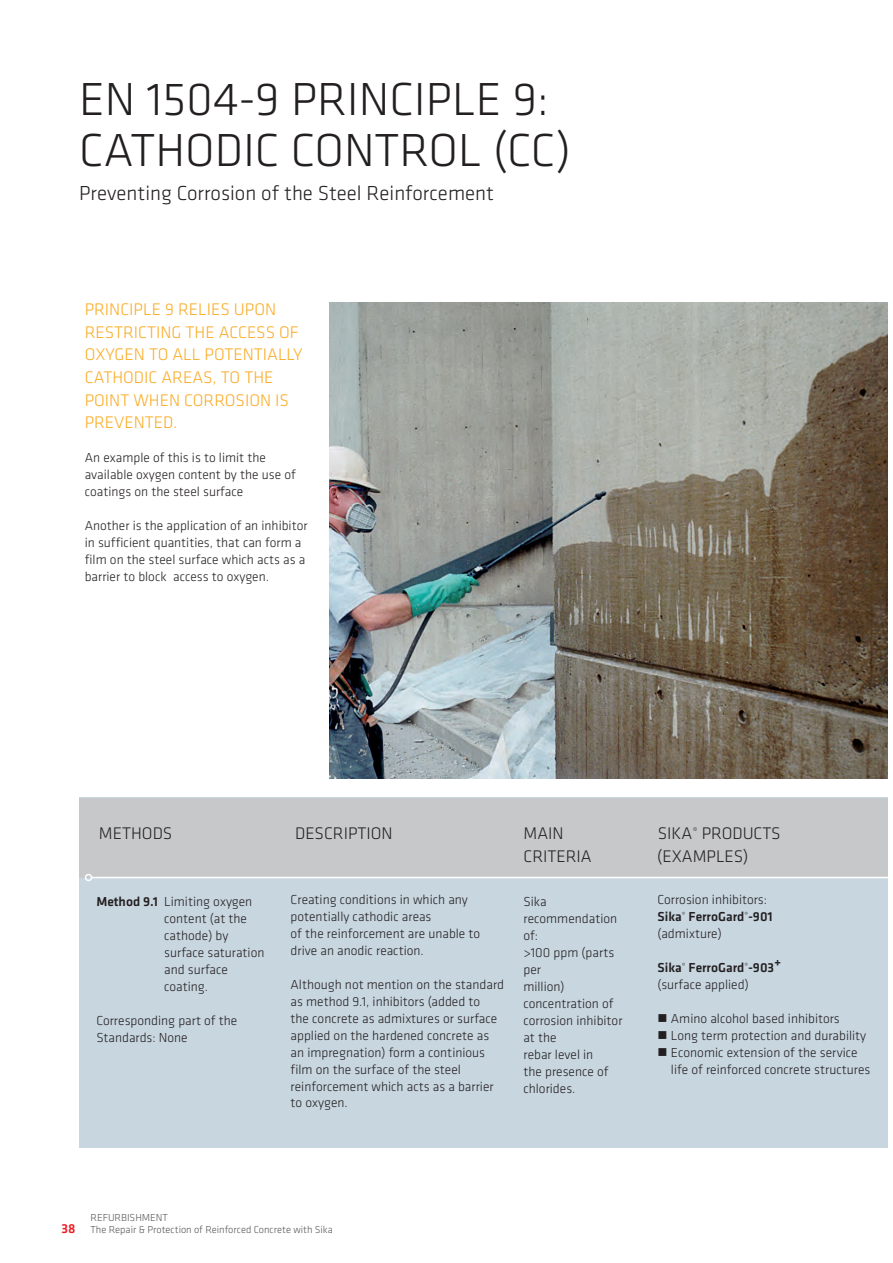
<style>
.page{position:relative;width:893px;height:1263px;background:#fff}
.page>*{position:absolute;margin:0;border:0;box-sizing:border-box;transform-origin:0 0}
.Heading_inside{font:300 48px "Klavika";color:#231f20}
.Sub-heading_inside{font:300 21px "Klavika";color:#231f20}
.Copy_Bold{font:300 17.4px/22.6px "Klavika";color:#faab24}
.Copy_Bold-2{font:300 17.4px "Klavika";color:#231f20}
.Copy_Bold-3{font:300 13.5px/17px "Klavika";color:#231f20}
.Copy_Bold-4{font:500 13.5px/17px "Klavika";color:#231f20}
.t1{font:500 13.5px "Klavika";color:#ee1d23}
.t2{font:300 10.5px/12.6px "Klavika";color:#57585a}
.s1{font-weight:500}
.s2{font-weight:300}
</style>
<div class="page">
<div style="left:79px;top:797px;width:808px;height:351px;background:#c8d6e0"></div>
<img style="left:329px;top:302px;width:558px;height:476px">
<div style="left:79px;top:797px;width:808px;height:80px;background:#c7c8ca"></div>
<hr style="left:91px;top:877px;width:802px;height:1px;background:#fff">
<div style="left:85px;top:874px;width:7px;height:7px;border:2px solid #fff;border-radius:50%"></div>
<p class="Heading_inside" style="left:79px;top:73px;width:471px">EN 1504-9 PRINCIPLE 9:</p>
<p class="Heading_inside" style="left:79px;top:124px;width:493px">CATHODIC CONTROL (CC)</p>
<p class="Sub-heading_inside" style="left:79px;top:181px;width:416px">Preventing Corrosion of the Steel Reinforcement</p>
<p class="Copy_Bold" style="left:85px;top:298px;width:219px">PRINCIPLE 9 RELIES UPON<br>RESTRICTING THE ACCESS OF<br>OXYGEN TO ALL POTENTIALLY<br>CATHODIC AREAS, TO THE<br>POINT WHEN CORROSION IS<br>PREVENTED.</p>
<p class="Copy_Bold-3" style="left:85px;top:450px;width:213px">An example of this is to limit the available oxygen content by the use of coatings on the steel surface</p>
<p class="Copy_Bold-3" style="left:85px;top:517px;width:224px">Another is the application of an inhibitor in sufficient quantities, that can form a film on the steel surface which acts as a barrier to block access to oxygen.</p>
<p class="Copy_Bold-2" style="left:99px;top:824px;width:75px">METHODS</p>
<p class="Copy_Bold-2" style="left:295px;top:824px;width:99px">DESCRIPTION</p>
<p class="Copy_Bold-2" style="left:524px;top:824px;width:42px">MAIN</p>
<p class="Copy_Bold-2" style="left:658px;top:824px;width:125px">SIKA<sup>®</sup> PRODUCTS</p>
<p class="Copy_Bold-2" style="left:523px;top:847px;width:70px">CRITERIA</p>
<p class="Copy_Bold-2" style="left:657px;top:847px;width:93px">(EXAMPLES)</p>
<p class="Copy_Bold-3" style="left:164px;top:893px;width:102px;text-indent:-68px"><span class="s1">Method 9.1</span> Limiting oxygen content (at the cathode) by surface saturation and surface coating.</p>
<p class="Copy_Bold-3" style="left:96px;top:1012px;width:143px">Corresponding part of the<br>Standards: None</p>
<p class="Copy_Bold-3" style="left:291px;top:891px;width:191px">Creating conditions in which any potentially cathodic areas<br>of the reinforcement are unable to drive an anodic reaction.</p>
<p class="Copy_Bold-3" style="left:291px;top:976px;width:215px">Although not mention on the standard as method 9.1, inhibitors (added to<br>the concrete as admixtures or surface applied on the hardened concrete as an impregnation) form a continious film on the surface of the steel reinforcement which acts as a barrier to oxygen.</p>
<p class="Copy_Bold-3" style="left:523px;top:893px;width:95px">Sika recommendation of:</p>
<p class="Copy_Bold-3" style="left:523px;top:944px;width:92px">&gt;100 ppm (parts per</p>
<p class="Copy_Bold-3" style="left:523px;top:978px;width:92px">million) concentration of</p>
<p class="Copy_Bold-3" style="left:523px;top:1012px;width:101px">corrosion inhibitor at the</p>
<p class="Copy_Bold-3" style="left:523px;top:1046px;width:87px">rebar level in the presence of chlorides.</p>
<p class="Copy_Bold-3" style="left:658px;top:891px;width:111px">Corrosion inhibitors:</p>
<p class="Copy_Bold-4" style="left:658px;top:908px;width:117px">Sika<sup>®</sup> FerroGard<sup>®</sup>-901 <span class="s2">(admixture)</span></p>
<p class="Copy_Bold-4" style="left:658px;top:959px;width:125px">Sika<sup>®</sup> FerroGard<sup>®</sup>-903+ <span class="s2">(surface applied)</span></p>
<p class="Copy_Bold-3" style="left:658px;top:1010px;width:184px">■ Amino alcohol based inhibitors</p>
<p class="Copy_Bold-3" style="left:658px;top:1027px;width:210px">■ Long term protection and durability</p>
<p class="Copy_Bold-3" style="left:671px;top:1044px;width:201px;text-indent:-13px">■ Economic extension of the service life of reinforced concrete structures</p>
<p class="t1" style="left:62px;top:1221px;width:16px">38</p>
<p class="t2" style="left:91px;top:1211px;width:244px">REFURBISHMENT<br>The Repair &amp; Protection of Reinforced Concrete with Sika</p>
</div>
